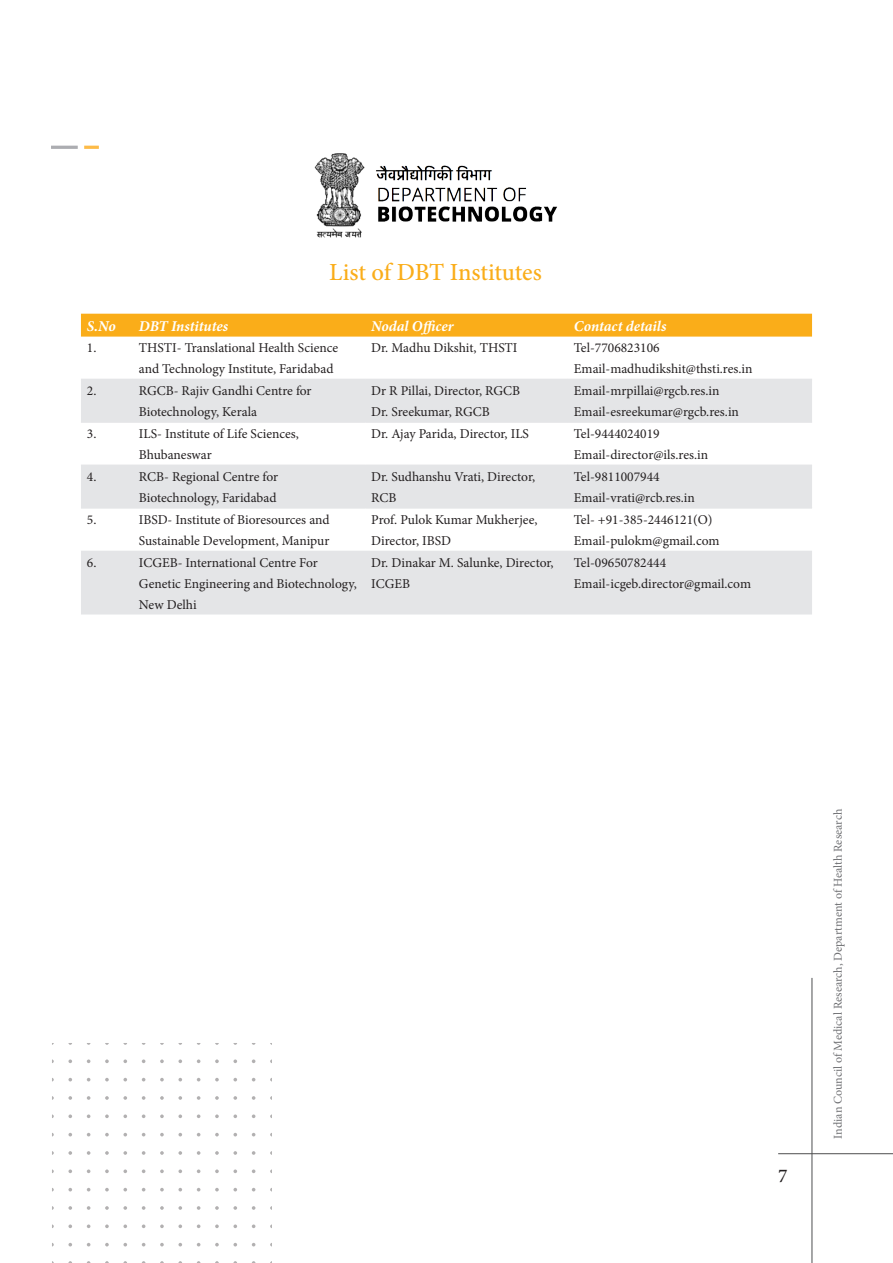
<style>
.page{position:relative;width:893px;height:1263px;background:#fff}
.page>*{position:absolute;margin:0;border:0;box-sizing:border-box;transform-origin:0 0}
.t1{font:500 24.6px "Minion Pro";letter-spacing:-.005em;color:#faad19}
.t2{font:500 19.5px "Minion Pro";color:#231f20}
.White_Table_Text{font:italic 700 15px "Minion Pro";letter-spacing:-.005em;color:#fff}
.t3{font:13.5px/21px "Minion Pro";color:#231f20}
.t4{font:12px "Minion Pro";color:#6f7073}
</style>
<div class="page">
<div style="left:81px;top:314px;width:731px;height:23px;background:#faad19"></div>
<svg style="left:81px;top:380px;width:731px;height:234px;fill:#e4e5e7"></svg>
<hr style="left:81px;top:379px;width:52px;height:1px;background:#e4e5e7">
<hr style="left:133px;top:379px;width:232px;height:1px;background:#e4e5e7">
<hr style="left:365px;top:379px;width:203px;height:1px;background:#e4e5e7">
<hr style="left:568px;top:379px;width:244px;height:1px;background:#e4e5e7">
<hr style="left:81px;top:507px;width:52px;height:2px;background:#e4e5e7">
<hr style="left:133px;top:507px;width:232px;height:2px;background:#e4e5e7">
<hr style="left:365px;top:507px;width:203px;height:2px;background:#e4e5e7">
<hr style="left:568px;top:507px;width:244px;height:2px;background:#e4e5e7">
<hr style="left:81px;top:422px;width:52px;height:1px;background:#e4e5e7">
<hr style="left:133px;top:422px;width:232px;height:1px;background:#e4e5e7">
<hr style="left:365px;top:422px;width:203px;height:1px;background:#e4e5e7">
<hr style="left:568px;top:422px;width:244px;height:1px;background:#e4e5e7">
<hr style="left:81px;top:465px;width:52px;height:1px;background:#e4e5e7">
<hr style="left:133px;top:465px;width:232px;height:1px;background:#e4e5e7">
<hr style="left:365px;top:465px;width:203px;height:1px;background:#e4e5e7">
<hr style="left:568px;top:465px;width:244px;height:1px;background:#e4e5e7">
<img style="left:314px;top:153px;width:243px;height:85px">
<hr style="left:51px;top:146px;width:27px;height:3px;background:#acadb1">
<hr style="left:84px;top:146px;width:15px;height:3px;background:#fdbb48">
<svg style="left:68px;top:1059px;width:4px;height:4px"></svg>
<svg style="left:105px;top:1059px;width:4px;height:4px"></svg>
<svg style="left:123px;top:1059px;width:4px;height:4px"></svg>
<svg style="left:160px;top:1059px;width:4px;height:4px"></svg>
<svg style="left:178px;top:1059px;width:4px;height:4px"></svg>
<svg style="left:215px;top:1059px;width:4px;height:4px"></svg>
<svg style="left:233px;top:1059px;width:4px;height:4px"></svg>
<svg style="left:105px;top:1078px;width:4px;height:3px"></svg>
<svg style="left:160px;top:1078px;width:4px;height:3px"></svg>
<svg style="left:215px;top:1078px;width:4px;height:3px"></svg>
<svg style="left:68px;top:1096px;width:4px;height:4px"></svg>
<svg style="left:87px;top:1096px;width:3px;height:4px"></svg>
<svg style="left:105px;top:1096px;width:4px;height:4px"></svg>
<svg style="left:123px;top:1096px;width:4px;height:4px"></svg>
<svg style="left:142px;top:1096px;width:3px;height:4px"></svg>
<svg style="left:160px;top:1096px;width:4px;height:4px"></svg>
<svg style="left:178px;top:1096px;width:4px;height:4px"></svg>
<svg style="left:197px;top:1096px;width:3px;height:4px"></svg>
<svg style="left:215px;top:1096px;width:4px;height:4px"></svg>
<svg style="left:233px;top:1096px;width:4px;height:4px"></svg>
<svg style="left:252px;top:1096px;width:3px;height:4px"></svg>
<svg style="left:68px;top:1114px;width:4px;height:4px"></svg>
<svg style="left:105px;top:1114px;width:4px;height:4px"></svg>
<svg style="left:123px;top:1114px;width:4px;height:4px"></svg>
<svg style="left:160px;top:1114px;width:4px;height:4px"></svg>
<svg style="left:178px;top:1114px;width:4px;height:4px"></svg>
<svg style="left:215px;top:1114px;width:4px;height:4px"></svg>
<svg style="left:233px;top:1114px;width:4px;height:4px"></svg>
<svg style="left:105px;top:1133px;width:4px;height:3px"></svg>
<svg style="left:160px;top:1133px;width:4px;height:3px"></svg>
<svg style="left:215px;top:1133px;width:4px;height:3px"></svg>
<svg style="left:68px;top:1151px;width:4px;height:4px"></svg>
<svg style="left:87px;top:1151px;width:3px;height:4px"></svg>
<svg style="left:105px;top:1151px;width:4px;height:4px"></svg>
<svg style="left:123px;top:1151px;width:4px;height:4px"></svg>
<svg style="left:142px;top:1151px;width:3px;height:4px"></svg>
<svg style="left:160px;top:1151px;width:4px;height:4px"></svg>
<svg style="left:178px;top:1151px;width:4px;height:4px"></svg>
<svg style="left:197px;top:1151px;width:3px;height:4px"></svg>
<svg style="left:215px;top:1151px;width:4px;height:4px"></svg>
<svg style="left:233px;top:1151px;width:4px;height:4px"></svg>
<svg style="left:252px;top:1151px;width:3px;height:4px"></svg>
<svg style="left:68px;top:1169px;width:4px;height:4px"></svg>
<svg style="left:105px;top:1169px;width:4px;height:4px"></svg>
<svg style="left:123px;top:1169px;width:4px;height:4px"></svg>
<svg style="left:160px;top:1169px;width:4px;height:4px"></svg>
<svg style="left:178px;top:1169px;width:4px;height:4px"></svg>
<svg style="left:215px;top:1169px;width:4px;height:4px"></svg>
<svg style="left:233px;top:1169px;width:4px;height:4px"></svg>
<svg style="left:105px;top:1188px;width:4px;height:3px"></svg>
<svg style="left:160px;top:1188px;width:4px;height:3px"></svg>
<svg style="left:215px;top:1188px;width:4px;height:3px"></svg>
<svg style="left:68px;top:1206px;width:4px;height:4px"></svg>
<svg style="left:87px;top:1206px;width:3px;height:4px"></svg>
<svg style="left:105px;top:1206px;width:4px;height:4px"></svg>
<svg style="left:123px;top:1206px;width:4px;height:4px"></svg>
<svg style="left:142px;top:1206px;width:3px;height:4px"></svg>
<svg style="left:160px;top:1206px;width:4px;height:4px"></svg>
<svg style="left:178px;top:1206px;width:4px;height:4px"></svg>
<svg style="left:197px;top:1206px;width:3px;height:4px"></svg>
<svg style="left:215px;top:1206px;width:4px;height:4px"></svg>
<svg style="left:233px;top:1206px;width:4px;height:4px"></svg>
<svg style="left:252px;top:1206px;width:3px;height:4px"></svg>
<svg style="left:68px;top:1224px;width:4px;height:4px"></svg>
<svg style="left:105px;top:1224px;width:4px;height:4px"></svg>
<svg style="left:123px;top:1224px;width:4px;height:4px"></svg>
<svg style="left:160px;top:1224px;width:4px;height:4px"></svg>
<svg style="left:178px;top:1224px;width:4px;height:4px"></svg>
<svg style="left:215px;top:1224px;width:4px;height:4px"></svg>
<svg style="left:233px;top:1224px;width:4px;height:4px"></svg>
<svg style="left:105px;top:1243px;width:4px;height:3px"></svg>
<svg style="left:160px;top:1243px;width:4px;height:3px"></svg>
<svg style="left:215px;top:1243px;width:4px;height:3px"></svg>
<hr style="left:812px;top:978px;width:1px;height:285px;background:#4e4f50">
<hr style="left:778px;top:1153px;width:115px;height:1px;background:#4e4f50">
<p class="t1" style="left:329px;top:256px;width:214px">List of DBT Institutes</p>
<p class="White_Table_Text" style="left:87px;top:315px;width:30px">S.No</p>
<p class="White_Table_Text" style="left:139px;top:315px;width:91px">DBT Institutes</p>
<p class="White_Table_Text" style="left:371px;top:315px;width:84px">Nodal Officer</p>
<p class="White_Table_Text" style="left:574px;top:315px;width:94px">Contact details</p>
<p class="t3" style="left:87px;top:338px;width:11px">1.</p>
<p class="t3" style="left:139px;top:338px;width:201px">THSTI- Translational Health Science and Technology Institute, Faridabad</p>
<p class="t3" style="left:371px;top:338px;width:148px">Dr. Madhu Dikshit, THSTI</p>
<p class="t3" style="left:574px;top:338px;width:87px">Tel-7706823106</p>
<p class="t3" style="left:574px;top:359px;width:180px">Email-madhudikshit@thsti.res.in</p>
<p class="t3" style="left:87px;top:380px;width:11px">2.</p>
<p class="t3" style="left:139px;top:380px;width:174px">RGCB- Rajiv Gandhi Centre for<br>Biotechnology, Kerala</p>
<p class="t3" style="left:371px;top:380px;width:150px">Dr R Pillai, Director, RGCB</p>
<p class="t3" style="left:371px;top:401px;width:120px">Dr. Sreekumar, RGCB</p>
<p class="t3" style="left:574px;top:380px;width:147px">Email-mrpillai@rgcb.res.in</p>
<p class="t3" style="left:574px;top:401px;width:167px">Email-esreekumar@rgcb.res.in</p>
<p class="t3" style="left:87px;top:423px;width:11px">3.</p>
<p class="t3" style="left:139px;top:423px;width:162px">ILS- Institute of Life Sciences,<br>Bhubaneswar</p>
<p class="t3" style="left:371px;top:423px;width:159px">Dr. Ajay Parida, Director, ILS</p>
<p class="t3" style="left:574px;top:423px;width:87px">Tel-9444024019</p>
<p class="t3" style="left:574px;top:444px;width:136px">Email-director@ils.res.in</p>
<p class="t3" style="left:87px;top:466px;width:11px">4.</p>
<p class="t3" style="left:139px;top:466px;width:141px">RCB- Regional Centre for<br>Biotechnology, Faridabad</p>
<p class="t3" style="left:371px;top:466px;width:165px">Dr. Sudhanshu Vrati, Director,<br>RCB</p>
<p class="t3" style="left:574px;top:466px;width:87px">Tel-9811007944</p>
<p class="t3" style="left:574px;top:487px;width:122px">Email-vrati@rcb.res.in</p>
<p class="t3" style="left:87px;top:509px;width:11px">5.</p>
<p class="t3" style="left:139px;top:509px;width:192px">IBSD- Institute of Bioresources and<br>Sustainable Development, Manipur</p>
<p class="t3" style="left:371px;top:509px;width:168px">Prof. Pulok Kumar Mukherjee,<br>Director, IBSD</p>
<p class="t3" style="left:574px;top:509px;width:140px">Tel- +91-385-2446121(O)</p>
<p class="t3" style="left:574px;top:530px;width:147px">Email-pulokm@gmail.com</p>
<p class="t3" style="left:87px;top:552px;width:11px">6.</p>
<p class="t3" style="left:139px;top:552px;width:219px">ICGEB- International Centre For<br>Genetic Engineering and Biotechnology,</p>
<p class="t3" style="left:139px;top:594px;width:59px">New Delhi</p>
<p class="t3" style="left:371px;top:552px;width:184px">Dr. Dinakar M. Salunke, Director,<br>ICGEB</p>
<p class="t3" style="left:574px;top:552px;width:94px">Tel-09650782444</p>
<p class="t3" style="left:574px;top:573px;width:179px">Email-icgeb.director@gmail.com</p>
<h2 class="t2" style="left:778px;top:1163px;width:11px">7</h2>
<p class="t4" style="left:830px;top:1138px;width:331px;rotate:-90deg">Indian Council of Medical Research, Department of Health Research</p>
</div>
